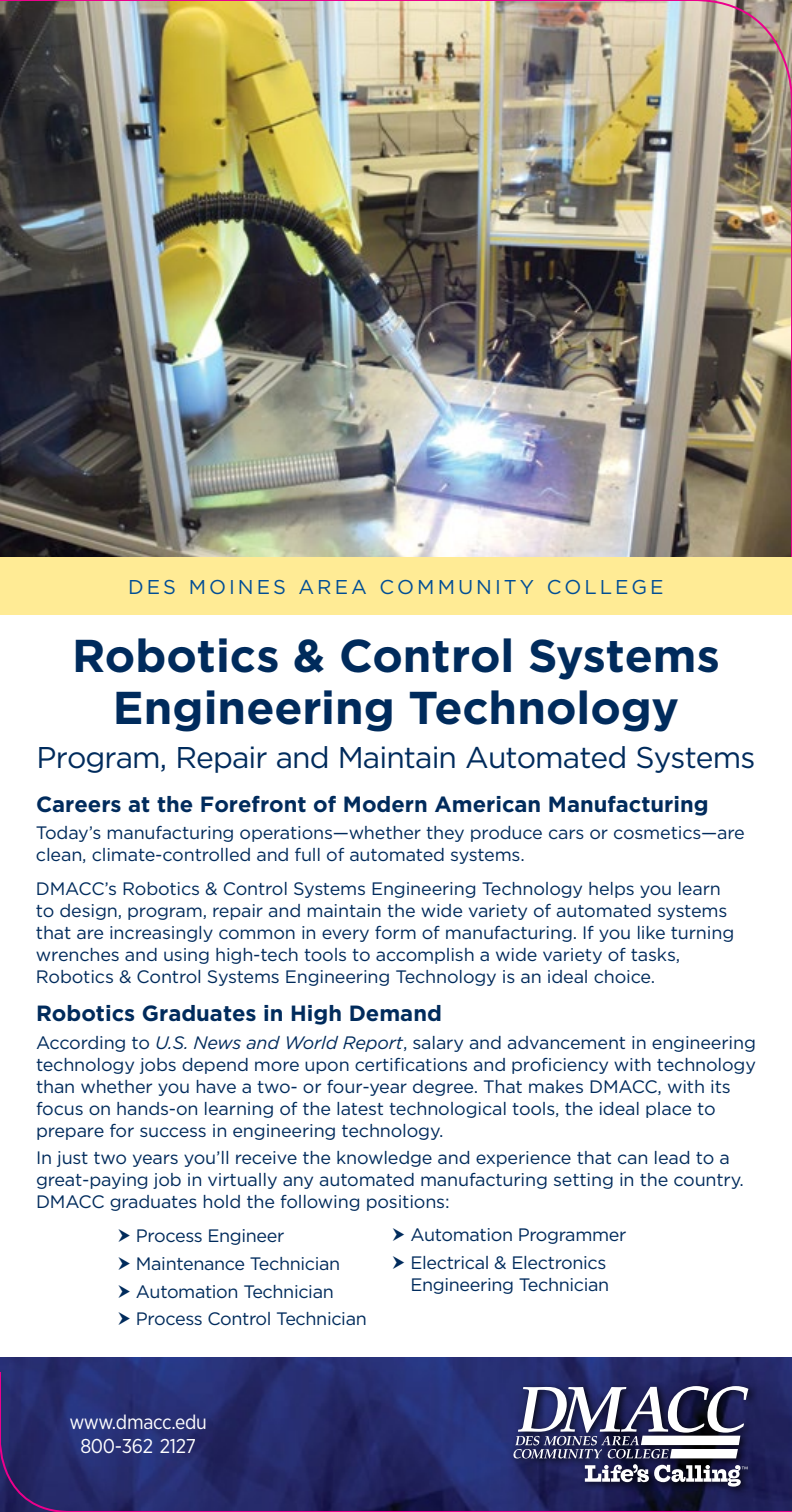
<style>
.page{position:relative;width:792px;height:1512px;background:#fff}
.page>*{position:absolute;margin:0;border:0;box-sizing:border-box;transform-origin:0 0}
.t1{font:700 46px/52px "Gotham";color:#002b5c;text-align:center}
.t2{font:30px "Gotham HTF";letter-spacing:-.03em;color:#002b5c}
.t3{font:700 22px "Gotham";color:#002b5c}
.t4{font:20px "Gotham HTF";letter-spacing:.15em;color:#004e95}
.t5{font:20px/24px "Gotham Narrow";letter-spacing:-.015em;color:#fff;text-align:center}
.t6{font:18px/22px "Gotham";letter-spacing:-.01em;color:#002b5c}
.s1{font-style:italic}
</style>
<div class="page">
<img style="left:0;top:0;width:792px;height:557px">
<div style="left:0;top:557px;width:792px;height:58px;background:#ffeb95"></div>
<svg style="left:0;top:1371px;width:792px;height:141px;background:#26296b"></svg>
<div style="left:510px;top:1382px;width:247px;height:114px;background:#000;opacity:.75"></div>
<img style="left:0;top:1358px;width:792px;height:13px">
<svg style="left:513px;top:1386px;width:235px;height:101px"></svg>
<p class="t4" style="left:128px;top:576px;width:537px">DES MOINES AREA COMMUNITY COLLEGE</p>
<h1 class="t1" style="left:72px;top:629px;width:649px">Robotics &amp; Control Systems<br>Engineering Technology</h1>
<h3 class="t2" style="left:37px;top:741px;width:720px">Program, Repair and Maintain Automated Systems</h3>
<h4 class="t3" style="left:36px;top:791px;width:674px">Careers at the Forefront of Modern American Manufacturing</h4>
<p class="t6" style="left:36px;top:822px;width:710px">Today’s manufacturing operations—whether they produce cars or cosmetics—are clean, climate-controlled and full of automated systems.</p>
<p class="t6" style="left:36px;top:877px;width:700px">DMACC’s Robotics &amp; Control Systems Engineering Technology helps you learn to design, program, repair and maintain the wide variety of automated systems that are increasingly common in every form of manufacturing. If you like turning wrenches and using high-tech tools to accomplish a wide variety of tasks, Robotics &amp; Control Systems Engineering Technology is an ideal choice.</p>
<h4 class="t3" style="left:36px;top:1000px;width:407px">Robotics Graduates in High Demand</h4>
<p class="t6" style="left:36px;top:1031px;width:722px">According to <span class="s1">U.S. News and World Report</span>, salary and advancement in engineering technology jobs depend more upon certifcations and profciency with technology than whether you have a two- or four-year degree. That makes DMACC, with its focus on hands-on learning of the latest technological tools, the ideal place to prepare for success in engineering technology.</p>
<p class="t6" style="left:36px;top:1147px;width:710px">In just two years you’ll receive the knowledge and experience that can lead to a great-paying job in virtually any automated manufacturing setting in the country.<br>DMACC graduates hold the following positions:</p>
<p class="t6" style="left:136px;top:1224px;width:150px">Process Engineer</p>
<p class="t6" style="left:410px;top:1223px;width:218px">Automation Programmer</p>
<p class="t6" style="left:136px;top:1252px;width:206px">Maintenance Technician</p>
<p class="t6" style="left:410px;top:1251px;width:200px">Electrical &amp; Electronics<br>Engineering Technician</p>
<p class="t6" style="left:136px;top:1280px;width:199px">Automation Technician</p>
<p class="t6" style="left:136px;top:1308px;width:232px">Process Control Technician</p>
<p class="t5" style="left:69px;top:1409px;width:139px">www.dmacc.edu<br>800-362 2127</p>
</div>
